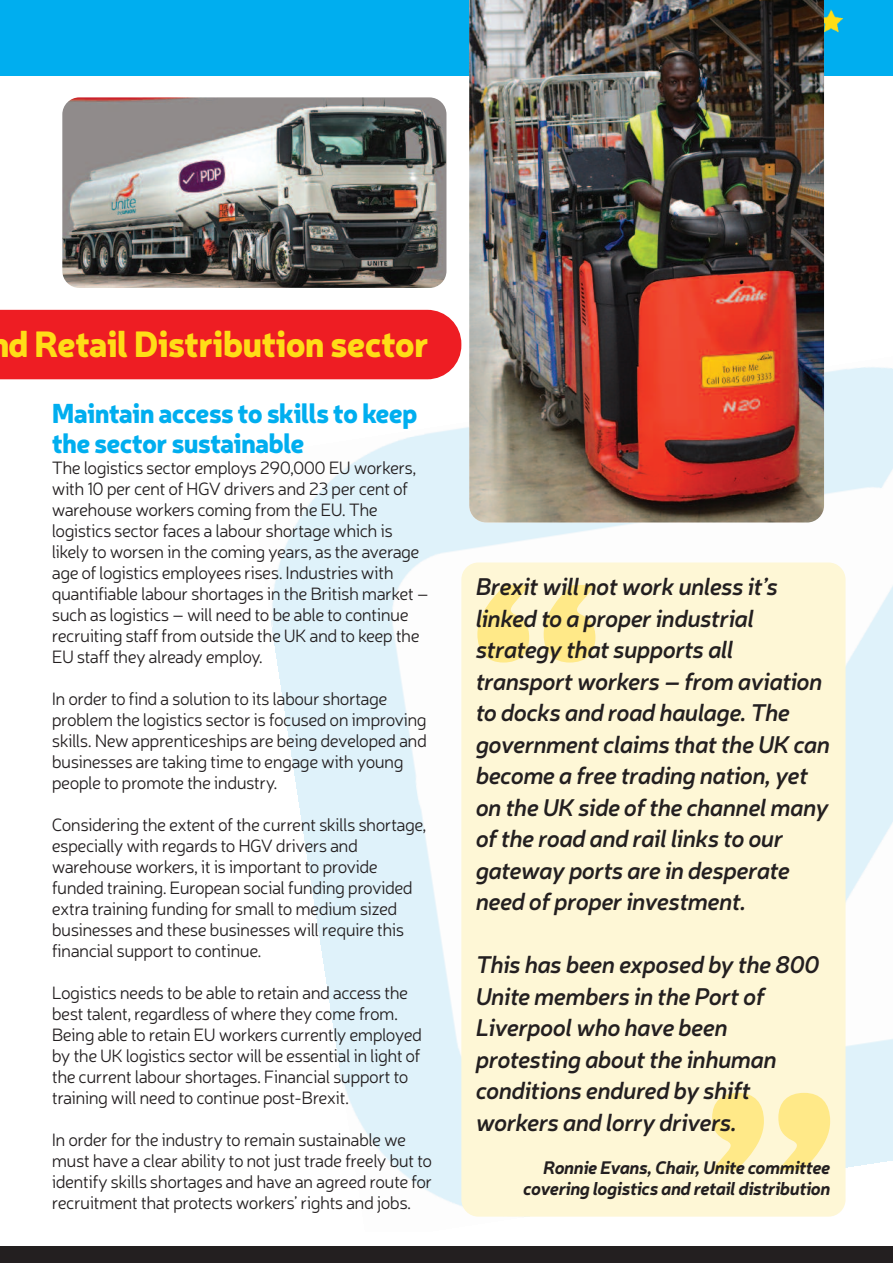
<style>
.page{position:relative;width:893px;height:1263px;background:#fff}
.page>*{position:absolute;margin:0;border:0;box-sizing:border-box;transform-origin:0 0}
.t1{font:900 289.2px "Neris";color:#ffe988}
.t2{font:900 36px "Neris";letter-spacing:-.025em;color:#ffdd17}
.t3{font:900 27px/30px "Neris";letter-spacing:-.03em;color:#00aeef}
.t4{font:italic 600 24px/31.5px "Neris";letter-spacing:-.025em;color:#231f20}
.t5{font:300 18px/21px "Neris";letter-spacing:-.03em;color:#231f20}
.t6{font:italic 700 18px/21px "Neris";letter-spacing:-.025em;color:#231f20;text-align:right}
</style>
<div class="page">
<img style="left:246px;top:356px;width:647px;height:861px">
<div style="left:0;top:0;width:893px;height:76px;background:#00aeef"></div>
<img style="left:824px;top:8px;width:19px;height:54px">
<div style="left:0;top:1246px;width:893px;height:17px;background:#231f20"></div>
<img style="left:63px;top:97px;width:383px;height:191px;border-radius:17px">
<img style="left:469px;top:0;width:355px;height:522px">
<div style="left:0;top:310px;width:461px;height:69px;background:#ee1d23"></div>
<div style="left:461px;top:562px;width:384px;height:654px;background:#fef7d6;border-radius:17px"></div>
<h2 class="t2" style="left:8px;top:331px;width:422px">d Retail Distribution sector</h2>
<h3 class="t3" style="left:52px;top:401px;width:367px">Maintain access to skills to keep the sector sustainable</h3>
<p class="t5" style="left:52px;top:459px;width:379px">The logistics sector employs 290,000 EU workers, with 10 per cent of HGV drivers and 23 per cent of warehouse workers coming from the EU. The logistics sector faces a labour shortage which is likely to worsen in the coming years, as the average age of logistics employees rises. Industries with quantifiable labour shortages in the British market – such as logistics – will need to be able to continue recruiting staff from outside the UK and to keep the EU staff they already employ.</p>
<p class="t5" style="left:52px;top:690px;width:377px">In order to find a solution to its labour shortage problem the logistics sector is focused on improving skills. New apprenticeships are being developed and businesses are taking time to engage with young people to promote the industry.</p>
<p class="t5" style="left:52px;top:816px;width:376px">Considering the extent of the current skills shortage, especially with regards to HGV drivers and warehouse workers, it is important to provide funded training. European social funding provided extra training funding for small to medium sized businesses and these businesses will require this financial support to continue.</p>
<p class="t5" style="left:52px;top:984px;width:372px">Logistics needs to be able to retain and access the best talent, regardless of where they come from.<br>Being able to retain EU workers currently employed by the UK logistics sector will be essential in light of the current labour shortages. Financial support to training will need to continue post-Brexit.</p>
<p class="t5" style="left:52px;top:1131px;width:382px">In order for the industry to remain sustainable we must have a clear ability to not just trade freely but to identify skills shortages and have an agreed route for recruitment that protects workers’ rights and jobs.</p>
<p class="t4" style="left:476px;top:573px;width:356px">Brexit will not work unless it’s linked to a proper industrial strategy that supports all transport workers – from aviation to docks and road haulage. The government claims that the UK can become a free trading nation, yet on the UK side of the channel many of the road and rail links to our gateway ports are in desperate need of proper investment.</p>
<h1 class="t1" style="left:465px;top:585px;width:145px">“</h1>
<h3 class="t4" style="left:476px;top:951px;width:345px">This has been exposed by the 800<br>Unite members in the Port of<br>Liverpool who have been protesting about the inhuman conditions endured by shift workers and lorry drivers.</h3>
<p class="t6" style="left:523px;top:1159px;width:309px">Ronnie Evans, Chair, Unite committee covering logistics and retail distribution</p>
<h1 class="t1" style="left:700px;top:1094px;width:145px">”</h1>
</div>
